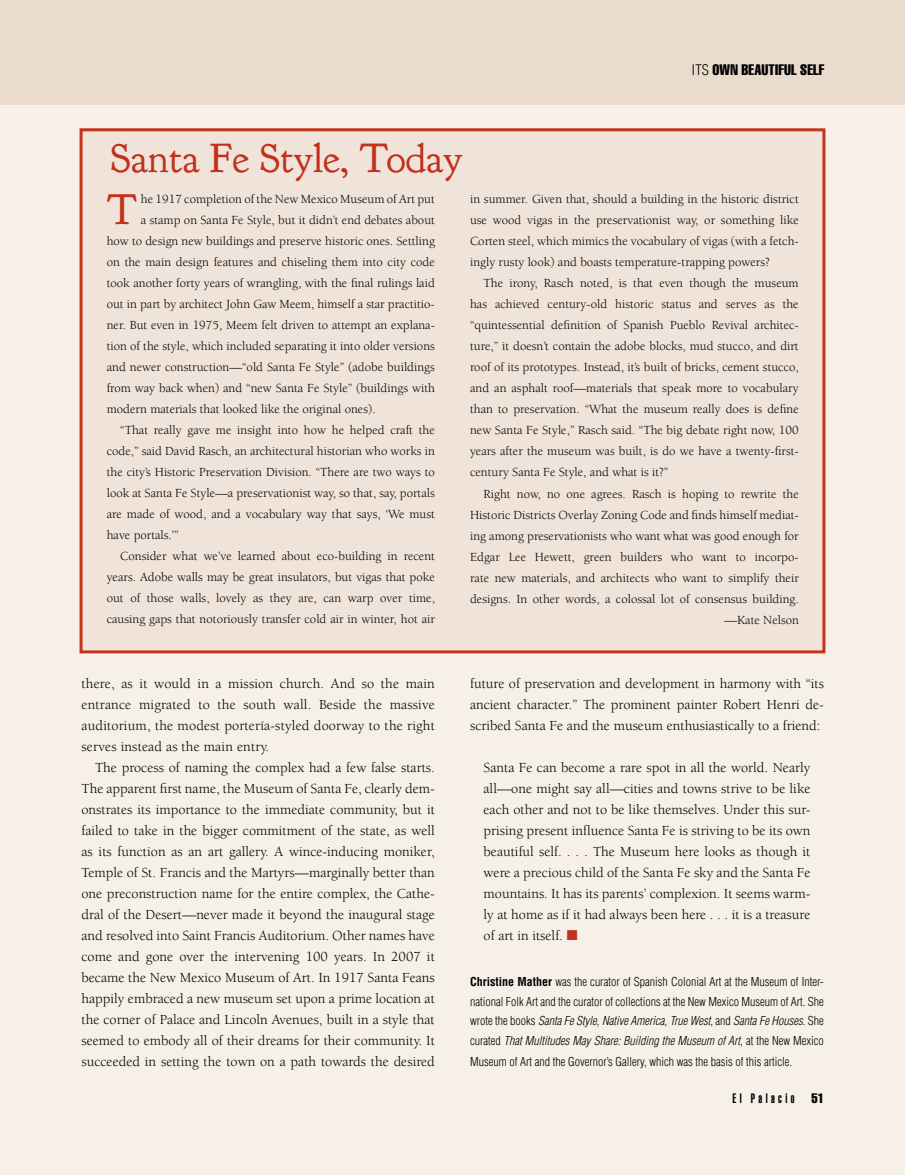
<style>
.page{position:relative;width:905px;height:1175px;background:#fff}
.page>*{position:absolute;margin:0;border:0;box-sizing:border-box;transform-origin:0 0}
.t1{font:43.2px "Goudy Bookletter 1911";color:#c3301b}
.t2{font:41.25px "Goudy Bookletter 1911";color:#c3301b}
.t3{font:extra-condensed 15px "Helvetica";letter-spacing:.01em;color:#000}
.t4{font:14.25px/21px "Berkeley";color:#000;text-align:justify}
.t5{font:900 extra-condensed 13.5px "Helvetica";letter-spacing:.25em;color:#000}
.t6{font:extra-condensed 13.5px "Helvetica";color:#000}
.t7{font:12.75px/21px "Berkeley";color:#000;text-align:justify}
.t8{font:300 condensed 12px/19.5px "Helvetica";color:#000;text-align:justify}
.s1{font-weight:300;font-stretch:condensed;font-size:14.25px}
.s2{color:#c3301b}
.s3{font-weight:700}
.s4{font-style:italic}
</style>
<div class="page">
<div style="left:0;top:0;width:904px;height:1174px;background:#f6f0e9"></div>
<div style="left:0;top:0;width:904px;height:104px;background:#ebdbcd"></div>
<div style="left:80px;top:128px;width:745px;height:525px;background:#f0e4da;border:3px solid #c4341d"></div>
<h2 class="t2" style="left:110px;top:132px;width:354px">Santa Fe Style, Today</h2>
<p class="t3" style="left:692px;top:61px;width:134px"><span class="s1">ITS</span> OWN BEAUTIFUL SELF</p>
<h1 class="t1" style="left:107px;top:182px;width:31px">T</h1>
<p class="t7" style="left:141px;top:188px;width:295px">he 1917 completion of the New Mexico Museum of Art put</p>
<p class="t7" style="left:141px;top:209px;width:295px">a stamp on Santa Fe Style, but it didn’t end debates about</p>
<p class="t7" style="left:107px;top:230px;width:330px">how to design new buildings and preserve historic ones. Settling</p>
<p class="t7" style="left:107px;top:251px;width:329px">on the main design features and chiseling them into city code</p>
<p class="t7" style="left:107px;top:272px;width:329px">took another forty years of wrangling, with the final rulings laid</p>
<p class="t7" style="left:107px;top:293px;width:329px">out in part by architect John Gaw Meem, himself a star practitio-</p>
<p class="t7" style="left:107px;top:314px;width:330px">ner. But even in 1975, Meem felt driven to attempt an explana-</p>
<p class="t7" style="left:107px;top:335px;width:330px">tion of the style, which included separating it into older versions</p>
<p class="t7" style="left:107px;top:356px;width:330px">and newer construction—“old Santa Fe Style” (adobe buildings</p>
<p class="t7" style="left:107px;top:377px;width:330px">from way back when) and “new Santa Fe Style” (buildings with</p>
<p class="t7" style="left:107px;top:398px;width:270px">modern materials that looked like the original ones).</p>
<p class="t7" style="left:120px;top:419px;width:316px">“That really gave me insight into how he helped craft the</p>
<p class="t7" style="left:107px;top:440px;width:330px">code,” said David Rasch, an architectural historian who works in</p>
<p class="t7" style="left:107px;top:461px;width:330px">the city’s Historic Preservation Division. “There are two ways to</p>
<p class="t7" style="left:107px;top:482px;width:329px">look at Santa Fe Style—a preservationist way, so that, say, portals</p>
<p class="t7" style="left:107px;top:503px;width:330px">are made of wood, and a vocabulary way that says, ‘We must</p>
<p class="t7" style="left:107px;top:524px;width:73px">have portals.’”</p>
<p class="t7" style="left:120px;top:545px;width:316px">Consider what we’ve learned about eco-building in recent</p>
<p class="t7" style="left:107px;top:566px;width:329px">years. Adobe walls may be great insulators, but vigas that poke</p>
<p class="t7" style="left:107px;top:587px;width:330px">out of those walls, lovely as they are, can warp over time,</p>
<p class="t7" style="left:107px;top:608px;width:330px">causing gaps that notoriously transfer cold air in winter, hot air</p>
<p class="t4" style="left:81px;top:673px;width:355px">there, as it would in a mission church. And so the main entrance migrated to the south wall. Beside the massive auditorium, the modest portería-styled doorway to the right serves instead as the main entry.</p>
<p class="t4" style="left:81px;top:757px;width:355px;text-indent:13px">The process of naming the complex had a few false starts.<br>The apparent first name, the Museum of Santa Fe, clearly dem&shy;onstrates its importance to the immediate community, but it failed to take in the bigger commitment of the state, as well as its function as an art gallery. A wince-inducing moniker, Temple of St. Francis and the Martyrs—marginally better than one preconstruction name for the entire complex, the Cathe&shy;dral of the Desert—never made it beyond the inaugural stage and resolved into Saint Francis Auditorium. Other names have come and gone over the intervening 100 years. In 2007 it became the New Mexico Museum of Art. In 1917 Santa Feans happily embraced a new museum set upon a prime location at the corner of Palace and Lincoln Avenues, built in a style that seemed to embody all of their dreams for their community. It succeeded in setting the town on a path towards the desired</p>
<p class="t7" style="left:470px;top:189px;width:330px">in summer. Given that, should a building in the historic district use wood vigas in the preservationist way, or something like Corten steel, which mimics the vocabulary of vigas (with a fetch&shy;ingly rusty look) and boasts temperature-trapping powers?</p>
<p class="t7" style="left:470px;top:273px;width:330px;text-indent:14px">The irony, Rasch noted, is that even though the museum has achieved century-old historic status and serves as the “quintessential definition of Spanish Pueblo Revival architec&shy;ture,” it doesn’t contain the adobe blocks, mud stucco, and dirt roof of its prototypes. Instead, it’s built of bricks, cement stucco, and an asphalt roof—materials that speak more to vocabulary than to preservation. “What the museum really does is define new Santa Fe Style,” Rasch said. “The big debate right now, 100 years after the museum was built, is do we have a twenty-first&shy;century Santa Fe Style, and what is it?”</p>
<p class="t7" style="left:470px;top:483px;width:330px;text-align:right">Right now, no one agrees. Rasch is hoping to rewrite the Historic Districts Overlay Zoning Code and finds himself mediat&shy;ing among preservationists who want what was good enough for Edgar Lee Hewett, green builders who want to incorpo&shy;rate new materials, and architects who want to simplify their designs. In other words, a colossal lot of consensus building. —Kate Nelson</p>
<p class="t4" style="left:470px;top:673px;width:355px">future of preservation and development in harmony with “its ancient character.” The prominent painter Robert Henri de&shy;scribed Santa Fe and the museum enthusiastically to a friend:</p>
<p class="t4" style="left:483px;top:757px;width:328px">Santa Fe can become a rare spot in all the world. Nearly all—one might say all—cities and towns strive to be like each other and not to be like themselves. Under this sur&shy;prising present influence Santa Fe is striving to be its own beautiful self. . . . The Museum here looks as though it were a precious child of the Santa Fe sky and the Santa Fe mountains. It has its parents’ complexion. It seems warm&shy;ly at home as if it had always been here . . . it is a treasure of art in itself. <span class="s2">■</span></p>
<p class="t8" style="left:470px;top:972px;width:355px"><span class="s3">Christine Mather</span> was the curator of Spanish Colonial Art at the Museum of Inter&shy;national Folk Art and the curator of collections at the New Mexico Museum of Art. She wrote the books <span class="s4">Santa Fe Style</span>, <span class="s4">Native America</span>, <span class="s4">True West</span>, and <span class="s4">Santa Fe Houses</span>. She curated <span class="s4">That Multitudes May Share: Building the Museum of Art</span>, at the New Mexico</p>
<p class="t8" style="left:470px;top:1051px;width:324px">Museum of Art and the Governor’s Gallery, which was the basis of this article.</p>
<p class="t5" style="left:732px;top:1090px;width:63px">El Palacio</p>
<p class="t6" style="left:811px;top:1089px;width:14px">51</p>
</div>
